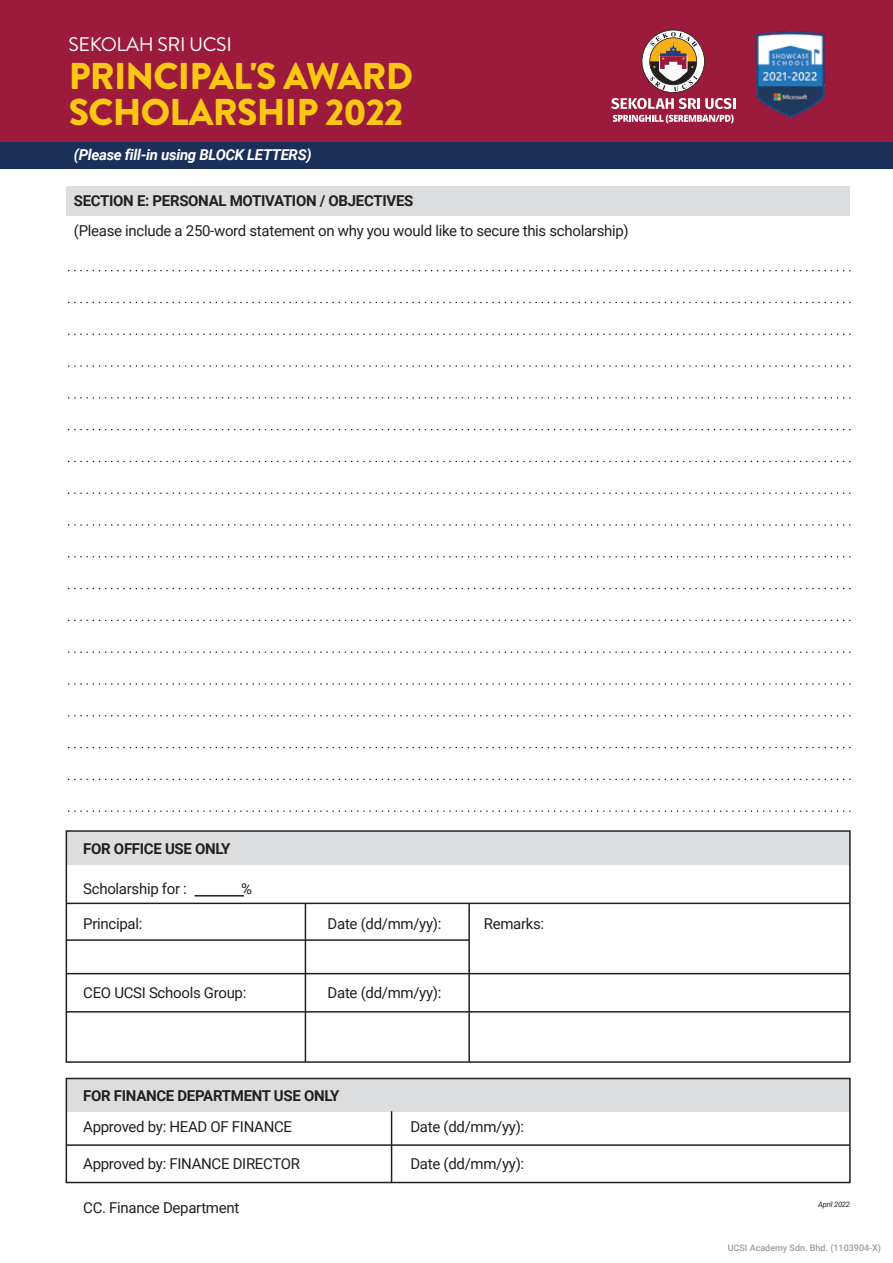
<style>
.page{position:relative;width:893px;height:1263px;background:#fff}
.page>*{position:absolute;margin:0;border:0;box-sizing:border-box;transform-origin:0 0}
.t1{font:900 37.2px/35.2px "Brandon Grotesque";letter-spacing:-.02em;color:#fcc714}
.t2{font:19.65px "Brandon Grotesque";letter-spacing:-.02em;color:#fff}
.t3{font:15px "Roboto";letter-spacing:-.02em;color:#231f20}
.t4{font:700 15px "Roboto";letter-spacing:-.02em;color:#231f20}
.t5{font:italic 700 15px "Roboto";letter-spacing:-.02em;color:#fff}
.t6{font:500 9px "Roboto";color:#9b9da0}
.t7{font:italic 7.5px "Roboto";letter-spacing:-.02em;color:#231f20}
</style>
<div class="page">
<div style="left:0;top:0;width:893px;height:169px;background:#1b2f5b"></div>
<div style="left:0;top:0;width:893px;height:141px;background:#9c1b3d"></div>
<img style="left:755px;top:31px;width:70px;height:87px">
<svg style="left:611px;top:30px;width:124px;height:79px"></svg>
<svg style="left:613px;top:115px;width:120px;height:8px"></svg>
<div style="left:66px;top:186px;width:784px;height:29px;background:#dcddde"></div>
<svg style="left:68px;top:270px;width:782px;height:1px"></svg>
<svg style="left:68px;top:302px;width:782px;height:1px"></svg>
<svg style="left:68px;top:333px;width:782px;height:2px"></svg>
<svg style="left:68px;top:365px;width:782px;height:2px"></svg>
<svg style="left:68px;top:397px;width:782px;height:2px"></svg>
<svg style="left:68px;top:429px;width:782px;height:1px"></svg>
<svg style="left:68px;top:461px;width:782px;height:1px"></svg>
<svg style="left:68px;top:492px;width:782px;height:2px"></svg>
<svg style="left:68px;top:524px;width:782px;height:2px"></svg>
<svg style="left:68px;top:556px;width:782px;height:1px"></svg>
<svg style="left:68px;top:588px;width:782px;height:1px"></svg>
<svg style="left:68px;top:620px;width:782px;height:1px"></svg>
<svg style="left:68px;top:651px;width:782px;height:2px"></svg>
<svg style="left:68px;top:683px;width:782px;height:2px"></svg>
<svg style="left:68px;top:715px;width:782px;height:1px"></svg>
<svg style="left:68px;top:747px;width:782px;height:1px"></svg>
<svg style="left:68px;top:779px;width:782px;height:1px"></svg>
<svg style="left:68px;top:810px;width:782px;height:2px"></svg>
<hr style="left:195px;top:895px;width:49px;height:1px;background:#231f20">
<div style="left:66px;top:831px;width:784px;height:33px;background:#dcddde"></div>
<div style="left:66px;top:830px;width:785px;height:233px;border:2px solid #231f20"></div>
<hr style="left:305px;top:903px;width:1px;height:159px;background:#231f20">
<hr style="left:468px;top:903px;width:2px;height:159px;background:#231f20">
<hr style="left:66px;top:903px;width:784px;height:1px;background:#231f20">
<hr style="left:66px;top:939px;width:403px;height:2px;background:#231f20">
<hr style="left:66px;top:973px;width:784px;height:1px;background:#231f20">
<hr style="left:66px;top:1011px;width:784px;height:1px;background:#231f20">
<div style="left:66px;top:1078px;width:784px;height:33px;background:#dcddde"></div>
<div style="left:66px;top:1078px;width:785px;height:105px;border:2px solid #231f20"></div>
<hr style="left:391px;top:1111px;width:1px;height:71px;background:#231f20">
<hr style="left:66px;top:1144px;width:784px;height:2px;background:#231f20">
<h2 class="t2" style="left:68px;top:31px;width:165px">SEKOLAH SRI UCSI</h2>
<h1 class="t1" style="left:69px;top:59px;width:346px">PRINCIPAL'S AWARD<br>SCHOLARSHIP 2022</h1>
<p class="t5" style="left:74px;top:144px;width:239px">(Please fill-in using BLOCK LETTERS)</p>
<p class="t4" style="left:74px;top:190px;width:341px">SECTION E: PERSONAL MOTIVATION / OBJECTIVES</p>
<p class="t3" style="left:74px;top:220px;width:556px">(Please include a 250-word statement on why you would like to secure this scholarship)</p>
<p class="t4" style="left:83px;top:838px;width:149px">FOR OFFICE USE ONLY</p>
<p class="t3" style="left:83px;top:878px;width:105px">Scholarship for :</p>
<p class="t3" style="left:241px;top:878px;width:12px">%</p>
<p class="t3" style="left:83px;top:913px;width:61px">Principal:</p>
<p class="t3" style="left:328px;top:913px;width:115px">Date (dd/mm/yy):</p>
<p class="t3" style="left:83px;top:982px;width:165px">CEO UCSI Schools Group:</p>
<p class="t3" style="left:328px;top:982px;width:115px">Date (dd/mm/yy):</p>
<p class="t3" style="left:484px;top:913px;width:62px">Remarks:</p>
<p class="t4" style="left:83px;top:1085px;width:258px">FOR FINANCE DEPARTMENT USE ONLY</p>
<p class="t3" style="left:83px;top:1116px;width:210px">Approved by: HEAD OF FINANCE</p>
<p class="t3" style="left:83px;top:1153px;width:218px">Approved by: FINANCE DIRECTOR</p>
<p class="t3" style="left:410px;top:1116px;width:115px">Date (dd/mm/yy):</p>
<p class="t3" style="left:410px;top:1153px;width:115px">Date (dd/mm/yy):</p>
<p class="t3" style="left:83px;top:1197px;width:158px">CC. Finance Department</p>
<p class="t7" style="left:818px;top:1199px;width:33px">April 2022</p>
<p class="t6" style="left:728px;top:1241px;width:155px">UCSI Academy Sdn. Bhd. (1103904-X)</p>
</div>
